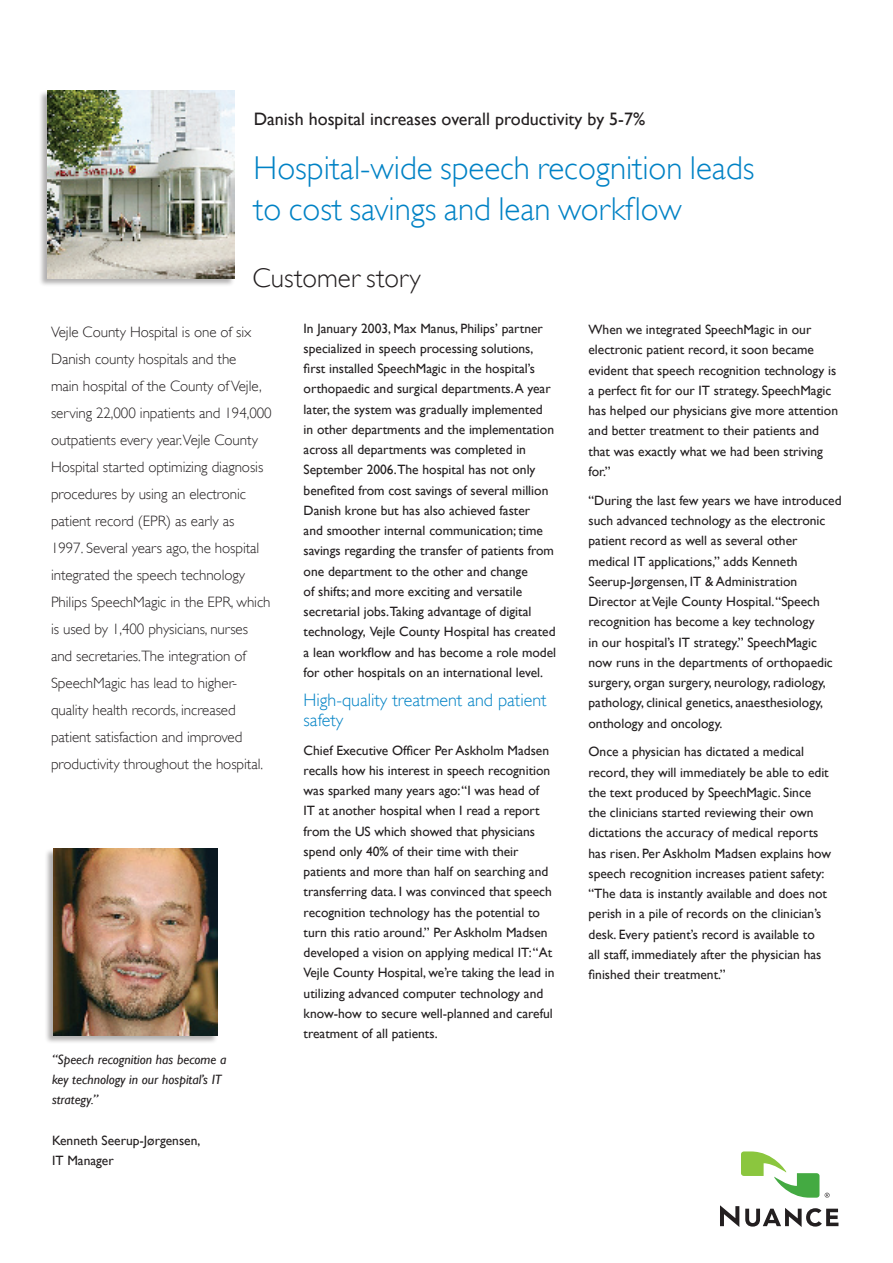
<style>
.page{position:relative;width:893px;height:1263px;background:#fff}
.page>*{position:absolute;margin:0;border:0;box-sizing:border-box;transform-origin:0 0}
.t1{font:300 33px/40.5px "Gill Sans";color:#0082c5}
.t2{font:300 27px "Gill Sans";color:#231f20}
.t3{font:18px "Gill Sans";color:#231f20}
.t4{font:300 18px/20.2px "Gill Sans";color:#0082c5}
.t5{font:300 15px/27px "Gill Sans";letter-spacing:-.005em;color:#231f20}
.t6{font:13.5px/20.2px "Gill Sans";color:#231f20}
.t7{font:italic 13.5px/20.2px "Gill Sans";color:#231f20}
</style>
<div class="page">
<svg style="left:741px;top:1151px;width:78px;height:47px"></svg>
<svg style="left:720px;top:1205px;width:19px;height:22px"></svg>
<svg style="left:745px;top:1208px;width:93px;height:19px"></svg>
<svg style="left:825px;top:1193px;width:5px;height:4px"></svg>
<div style="left:44px;top:848px;width:174px;height:196px;background:#231f20;opacity:.35"></div>
<img style="left:53px;top:848px;width:165px;height:187px">
<div style="left:39px;top:90px;width:196px;height:197px;background:#231f20;opacity:.35"></div>
<img style="left:48px;top:91px;width:187px;height:187px">
<h3 class="t3" style="left:254px;top:109px;width:393px">Danish hospital increases overall productivity by 5-7%</h3>
<h1 class="t1" style="left:254px;top:148px;width:502px">Hospital-wide speech recognition leads to cost savings and lean workflow</h1>
<h2 class="t2" style="left:253px;top:263px;width:170px">Customer story</h2>
<p class="t5" style="left:51px;top:318px;width:222px">Vejle County Hospital is one of six Danish county hospitals and the<br>main hospital of the County of Vejle, serving 22,000 inpatients and 194,000 outpatients every year.Vejle County Hospital started optimizing diagnosis procedures by using an electronic patient record (EPR) as early as<br>1997. Several years ago, the hospital integrated the speech technology Philips SpeechMagic in the EPR, which is used by 1,400 physicians, nurses and secretaries.The integration of SpeechMagic has lead to higher&shy;quality health records, increased patient satisfaction and improved productivity throughout the hospital.</p>
<p class="t6" style="left:304px;top:318px;width:254px">In January 2003, Max Manus, Philips’ partner specialized in speech processing solutions, first installed SpeechMagic in the hospital’s orthopaedic and surgical departments. A year later, the system was gradually implemented<br>in other departments and the implementation across all departments was completed in September 2006.The hospital has not only benefited from cost savings of several million Danish krone but has also achieved faster<br>and smoother internal communication; time savings regarding the transfer of patients from one department to the other and change<br>of shifts; and more exciting and versatile secretarial jobs.Taking advantage of digital technology, Vejle County Hospital has created a lean workflow and has become a role model for other hospitals on an international level.</p>
<h3 class="t4" style="left:304px;top:689px;width:245px">High-quality treatment and patient safety</h3>
<p class="t6" style="left:304px;top:740px;width:252px">Chief Executive Officer Per Askholm Madsen recalls how his interest in speech recognition was sparked many years ago: “I was head of<br>IT at another hospital when I read a report from the US which showed that physicians spend only 40% of their time with their patients and more than half on searching and transferring data. I was convinced that speech recognition technology has the potential to turn this ratio around.” Per Askholm Madsen developed a vision on applying medical IT: “At Vejle County Hospital, we’re taking the lead in utilizing advanced computer technology and know-how to secure well-planned and careful treatment of all patients.</p>
<p class="t7" style="left:52px;top:1049px;width:176px">“Speech recognition has become a key technology in our hospital’s IT strategy.”</p>
<p class="t6" style="left:52px;top:1130px;width:150px">Kenneth Seerup-Jørgensen,<br>IT Manager</p>
<p class="t6" style="left:588px;top:319px;width:251px">When we integrated SpeechMagic in our electronic patient record, it soon became evident that speech recognition technology is a perfect fit for our IT strategy. SpeechMagic has helped our physicians give more attention and better treatment to their patients and that was exactly what we had been striving for.”</p>
<p class="t6" style="left:588px;top:490px;width:255px">“During the last few years we have introduced such advanced technology as the electronic patient record as well as several other medical IT applications,” adds Kenneth Seerup-Jørgensen, IT &amp; Administration Director at Vejle County Hospital. “Speech recognition has become a key technology<br>in our hospital’s IT strategy.” SpeechMagic now runs in the departments of orthopaedic surgery, organ surgery, neurology, radiology, pathology, clinical genetics, anaesthesiology, onthology and oncology.</p>
<p class="t6" style="left:588px;top:741px;width:244px">Once a physician has dictated a medical record, they will immediately be able to edit the text produced by SpeechMagic. Since the clinicians started reviewing their own dictations the accuracy of medical reports has risen. Per Askholm Madsen explains how speech recognition increases patient safety: “The data is instantly available and does not perish in a pile of records on the clinician’s desk. Every patient’s record is available to<br>all staff, immediately after the physician has finished their treatment.”</p>
</div>
